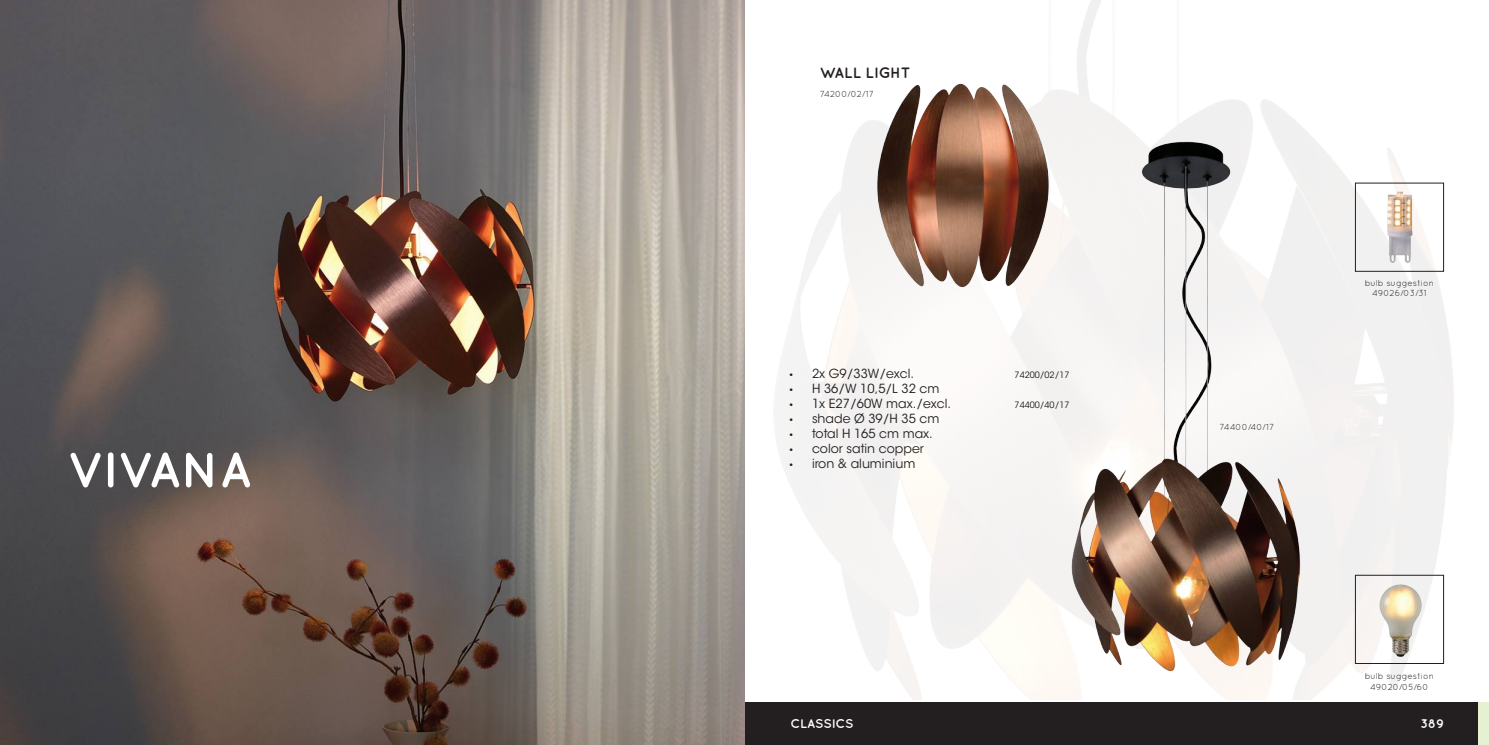
<style>
.page{position:relative;width:1489px;height:745px;background:#fff}
.page>*{position:absolute;margin:0;border:0;box-sizing:border-box;transform-origin:0 0}
.t1{font:700 50px "Quicksand";color:#fff}
.t2{font:700 15px "Quicksand";color:#231f20}
.t3{font:12.5px "ITC Avant Garde Std";color:#231f20}
.t4{font:700 12.5px "Quicksand";color:#fff}
.t5{font:8.75px/10.5px "Quicksand";color:#231f20;text-align:center}
.t6{font:8.75px "ITC Avant Garde Std";color:#231f20}
.s1{font-family:"Myriad Pro"}
</style>
<div class="page">
<div style="left:744px;top:702px;width:744px;height:42px;background:#231f20"></div>
<div style="left:1478px;top:702px;width:10px;height:42px;background:#e7f1d1"></div>
<img style="left:744px;top:0;width:710px;height:699px">
<img style="left:998px;top:122px;width:349px;height:556px">
<img style="left:1368px;top:576px;width:65px;height:85px">
<div style="left:1354px;top:574px;width:89px;height:89px;border:1px solid #231f20"></div>
<img style="left:860px;top:44px;width:207px;height:286px">
<img style="left:0;top:0;width:744px;height:744px">
<img style="left:1373px;top:189px;width:51px;height:76px">
<h1 class="t1" style="left:67px;top:439px;width:186px">VIVANA</h1>
<p class="t2" style="left:819px;top:64px;width:92px">WALL LIGHT</p>
<p class="t5" style="left:819px;top:89px;width:56px">74200/02/17</p>
<p class="t3" style="left:789px;top:366px;width:126px"><span class="s1">•</span> 2x G9/33W/excl.</p>
<p class="t6" style="left:1014px;top:369px;width:56px">74200/02/17</p>
<p class="t3" style="left:789px;top:381px;width:151px"><span class="s1">•</span> H 36/W 10,5/L 32 cm</p>
<p class="t3" style="left:789px;top:396px;width:163px"><span class="s1">•</span> 1x E27/60W max./excl.</p>
<p class="t6" style="left:1014px;top:399px;width:56px">74400/40/17</p>
<p class="t3" style="left:789px;top:411px;width:151px"><span class="s1">•</span> shade Ø 39/H 35 cm</p>
<p class="t3" style="left:789px;top:426px;width:145px"><span class="s1">•</span> total H 165 cm max.</p>
<p class="t3" style="left:789px;top:441px;width:136px"><span class="s1">•</span> color satin copper</p>
<p class="t3" style="left:789px;top:456px;width:127px"><span class="s1">•</span> iron &amp; aluminium</p>
<p class="t5" style="left:1219px;top:422px;width:56px">74400/40/17</p>
<p class="t5" style="left:1364px;top:277px;width:71px">bulb suggestion<br>49026/03/31</p>
<p class="t5" style="left:1364px;top:670px;width:71px">bulb suggestion<br>49020/05/60</p>
<p class="t4" style="left:790px;top:715px;width:64px">CLASSICS</p>
<p class="t4" style="left:1420px;top:715px;width:25px">389</p>
</div>
